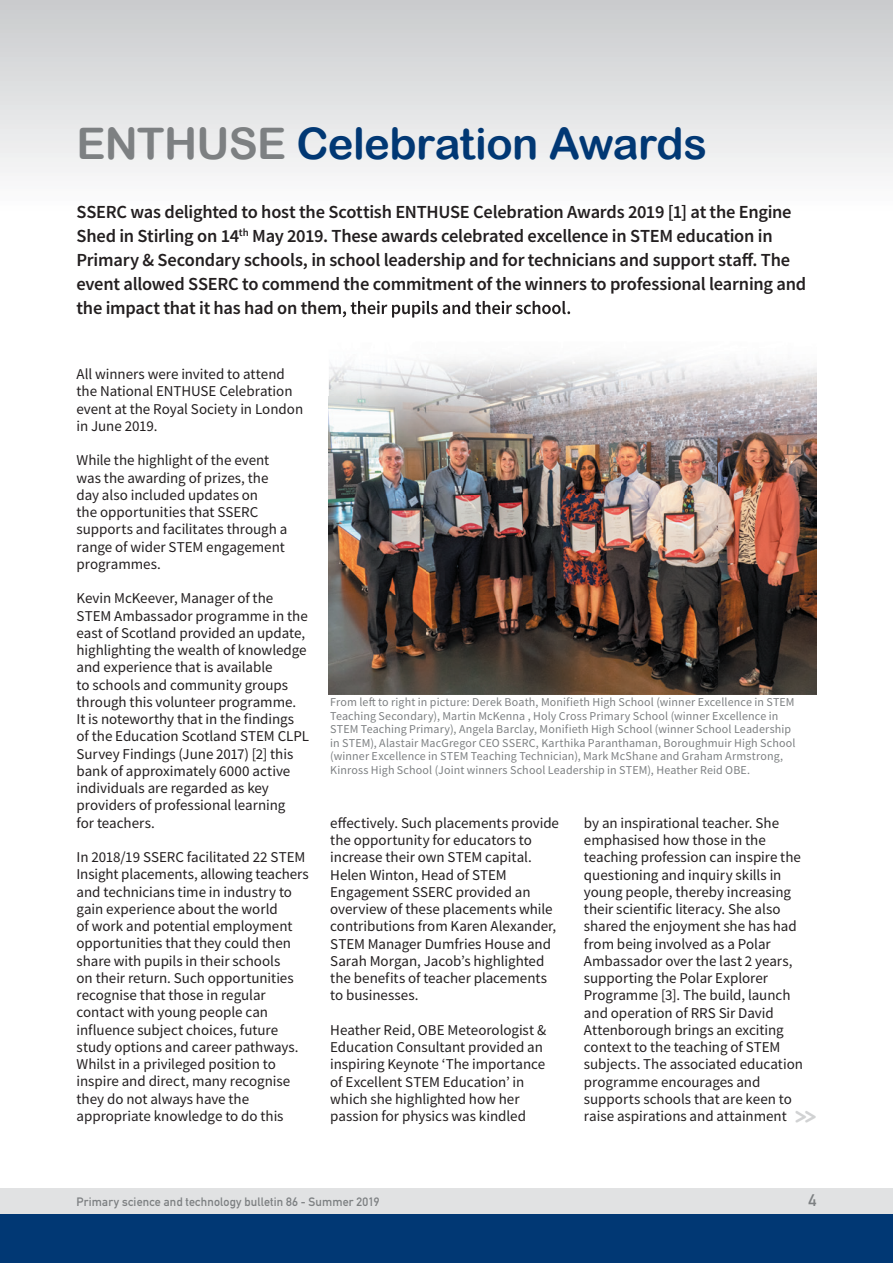
<style>
.page{position:relative;width:893px;height:1263px;background:#fff}
.page>*{position:absolute;margin:0;border:0;box-sizing:border-box;transform-origin:0 0}
.t1{font:43.5px "Arial Rounded MT Bold";letter-spacing:-.015em;color:#013874}
.t2{font:700 24.15px "Monoglyceride";color:#d1d2d3;scale:.87 1}
.t3{font:600 18.45px/24px "Source Sans Pro";letter-spacing:-.015em;color:#231f20}
.t4{font:700 16.5px "DIN Alternate";color:#7d8082}
.t5{font:15px/17.2px "Source Sans Pro";color:#231f20}
.t6{font:12px/13.5px "Source Sans Pro";letter-spacing:.01em;color:#7d8082}
.t7{font:700 12px "DIN Alternate";letter-spacing:.01em;color:#7d8082}
.s1{color:#7d8082}
</style>
<div class="page">
<div style="left:0;top:1188px;width:893px;height:26px;background:#e1e2e3"></div>
<div style="left:0;top:1214px;width:893px;height:49px;background:#013874"></div>
<div style="left:0;top:0;width:893px;height:213px;background:linear-gradient(to bottom,#c9cacc,#fefefe)"></div>
<img style="left:329px;top:300px;width:487px;height:395px">
<img style="left:329px;top:301px;width:241px;height:17px">
<h1 class="t1" style="left:77px;top:118px;width:632px"><span class="s1">ENTHUSE</span> Celebration Awards</h1>
<p class="t3" style="left:77px;top:200px;width:731px">SSERC was delighted to host the Scottish ENTHUSE Celebration Awards 2019 [1] at the Engine Shed in Stirling on 14<sup>th</sup> May 2019. These awards celebrated excellence in STEM education in Primary &amp; Secondary schools, in school leadership and for technicians and support staff. The event allowed SSERC to commend the commitment of the winners to professional learning and the impact that it has had on them, their pupils and their school.</p>
<p class="t5" style="left:77px;top:365px;width:228px">All winners were invited to attend the National ENTHUSE Celebration event at the Royal Society in London in June 2019.</p>
<p class="t5" style="left:77px;top:452px;width:212px">While the highlight of the event was the awarding of prizes, the day also included updates on<br>the opportunities that SSERC supports and facilitates through a range of wider STEM engagement programmes.</p>
<p class="t5" style="left:77px;top:590px;width:234px">Kevin McKeever, Manager of the STEM Ambassador programme in the east of Scotland provided an update, highlighting the wealth of knowledge and experience that is available<br>to schools and community groups through this volunteer programme.<br>It is noteworthy that in the findings of the Education Scotland STEM CLPL Survey Findings (June 2017) [2] this bank of approximately 6000 active individuals are regarded as key providers of professional learning<br>for teachers.</p>
<p class="t5" style="left:77px;top:848px;width:234px">In 2018/19 SSERC facilitated 22 STEM Insight placements, allowing teachers and technicians time in industry to gain experience about the world<br>of work and potential employment opportunities that they could then share with pupils in their schools<br>on their return. Such opportunities recognise that those in regular contact with young people can influence subject choices, future study options and career pathways.<br>Whilst in a privileged position to inspire and direct, many recognise they do not always have the appropriate knowledge to do this</p>
<p class="t6" style="left:330px;top:695px;width:467px">From left to right in picture: Derek Boath, Monifieth High School (winner Excellence in STEM Teaching Secondary), Martin McKenna , Holy Cross Primary School (winner Excellence in STEM Teaching Primary), Angela Barclay, Monifieth High School (winner School Leadership in STEM), Alastair MacGregor CEO SSERC, Karthika Paranthaman, Boroughmuir High School (winner Excellence in STEM Teaching Technician), Mark McShane and Graham Armstrong, Kinross High School (Joint winners School Leadership in STEM), Heather Reid OBE.</p>
<p class="t5" style="left:330px;top:814px;width:230px">effectively. Such placements provide the opportunity for educators to increase their own STEM capital.<br>Helen Winton, Head of STEM<br>Engagement SSERC provided an overview of these placements while contributions from Karen Alexander,<br>STEM Manager Dumfries House and<br>Sarah Morgan, Jacob’s highlighted the benefits of teacher placements to businesses.</p>
<p class="t5" style="left:330px;top:1021px;width:217px">Heather Reid, OBE Meteorologist &amp;<br>Education Consultant provided an inspiring Keynote ‘The importance of Excellent STEM Education’ in which she highlighted how her passion for physics was kindled</p>
<p class="t5" style="left:584px;top:814px;width:221px">by an inspirational teacher. She emphasised how those in the teaching profession can inspire the questioning and inquiry skills in young people, thereby increasing their scientific literacy. She also shared the enjoyment she has had from being involved as a Polar<br>Ambassador over the last 2 years, supporting the Polar Explorer<br>Programme [3]. The build, launch and operation of RRS Sir David<br>Attenborough brings an exciting context to the teaching of STEM subjects. The associated education programme encourages and supports schools that are keen to raise aspirations and attainment</p>
<h2 class="t2" style="left:795px;top:1100px;width:26px">&gt;&gt;</h2>
<p class="t7" style="left:77px;top:1192px;width:304px">Primary science and technology bulletin 86 - Summer 2019</p>
<p class="t4" style="left:808px;top:1187px;width:9px">4</p>
</div>
